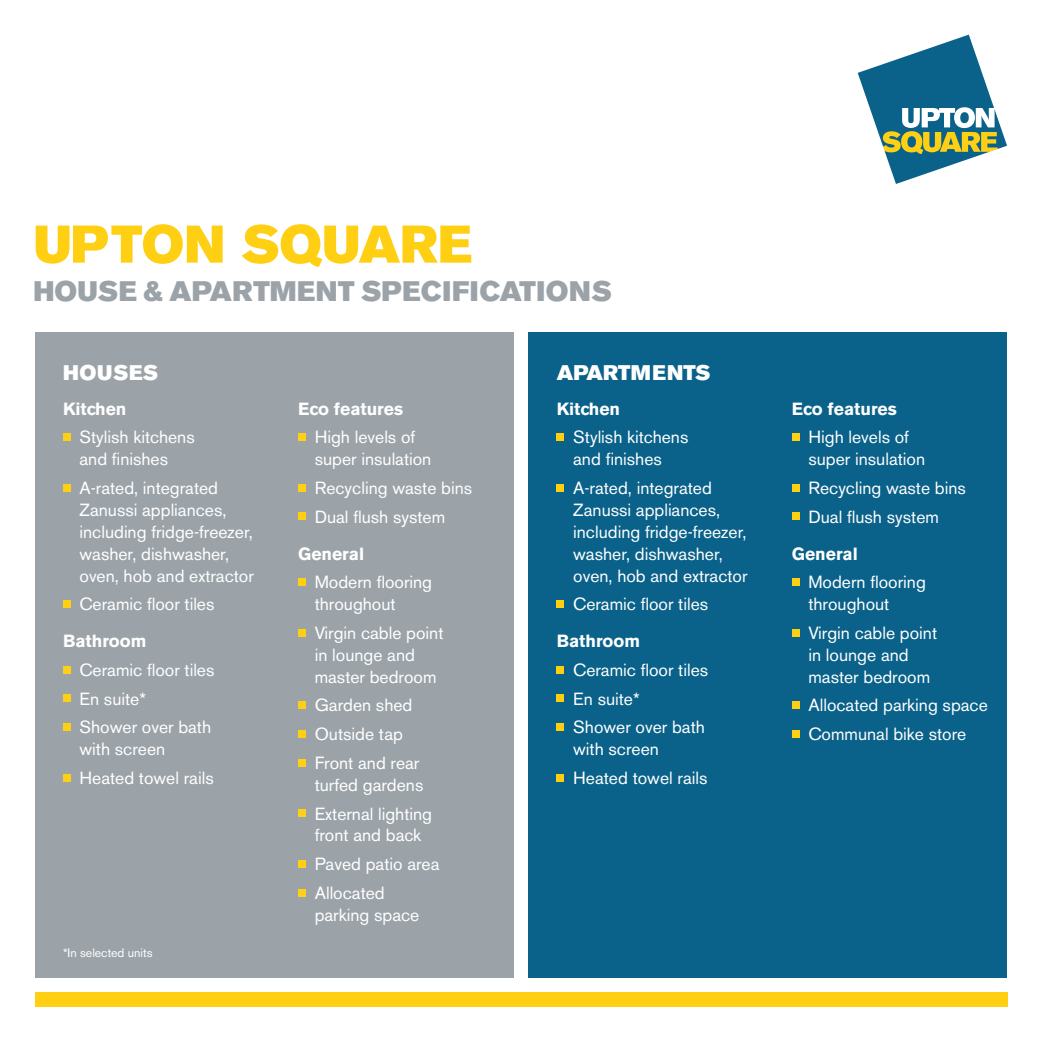
<style>
.page{position:relative;width:1042px;height:1042px;background:#fff}
.page>*{position:absolute;margin:0;border:0;box-sizing:border-box;transform-origin:0 0}
.t1{font:52.5px "Akzidenz Grotesk BE Super";color:#ffcf14}
.t2{font:28px "Akzidenz Grotesk BE Super";letter-spacing:.015em;color:#9ba3a9}
.t3{font:21px "Akzidenz Grotesk BE Super";letter-spacing:.015em;color:#fff}
.t4{font:17.5px/21.9px "Akzidenz Grotesk BE";color:#fff}
.t5{font:700 17.5px "Akzidenz Grotesk BE";color:#fff}
.t6{font:12.25px "Akzidenz Grotesk BE";color:#fff}
</style>
<div class="page">
<svg style="left:857px;top:35px;width:150px;height:149px"></svg>
<div style="left:528px;top:332px;width:479px;height:645px;background:#0a628a"></div>
<div style="left:35px;top:332px;width:478px;height:645px;background:#9ba3a9"></div>
<div style="left:63px;top:433px;width:7px;height:8px;background:#ffcf14"></div>
<div style="left:63px;top:484px;width:7px;height:7px;background:#ffcf14"></div>
<div style="left:63px;top:600px;width:7px;height:8px;background:#ffcf14"></div>
<div style="left:63px;top:666px;width:7px;height:7px;background:#ffcf14"></div>
<div style="left:63px;top:694px;width:7px;height:8px;background:#ffcf14"></div>
<div style="left:63px;top:723px;width:7px;height:8px;background:#ffcf14"></div>
<div style="left:63px;top:774px;width:7px;height:7px;background:#ffcf14"></div>
<div style="left:298px;top:433px;width:8px;height:8px;background:#ffcf14"></div>
<div style="left:298px;top:484px;width:8px;height:7px;background:#ffcf14"></div>
<div style="left:298px;top:513px;width:8px;height:7px;background:#ffcf14"></div>
<div style="left:298px;top:578px;width:8px;height:8px;background:#ffcf14"></div>
<div style="left:298px;top:629px;width:8px;height:7px;background:#ffcf14"></div>
<div style="left:298px;top:701px;width:8px;height:8px;background:#ffcf14"></div>
<div style="left:298px;top:730px;width:8px;height:7px;background:#ffcf14"></div>
<div style="left:298px;top:759px;width:8px;height:7px;background:#ffcf14"></div>
<div style="left:298px;top:809px;width:8px;height:8px;background:#ffcf14"></div>
<div style="left:298px;top:860px;width:8px;height:7px;background:#ffcf14"></div>
<div style="left:298px;top:889px;width:8px;height:7px;background:#ffcf14"></div>
<div style="left:557px;top:433px;width:7px;height:8px;background:#ffcf14"></div>
<div style="left:557px;top:484px;width:7px;height:7px;background:#ffcf14"></div>
<div style="left:557px;top:600px;width:7px;height:8px;background:#ffcf14"></div>
<div style="left:557px;top:666px;width:7px;height:7px;background:#ffcf14"></div>
<div style="left:557px;top:694px;width:7px;height:8px;background:#ffcf14"></div>
<div style="left:557px;top:723px;width:7px;height:8px;background:#ffcf14"></div>
<div style="left:557px;top:774px;width:7px;height:7px;background:#ffcf14"></div>
<div style="left:792px;top:433px;width:7px;height:8px;background:#ffcf14"></div>
<div style="left:792px;top:484px;width:7px;height:7px;background:#ffcf14"></div>
<div style="left:792px;top:513px;width:7px;height:7px;background:#ffcf14"></div>
<div style="left:792px;top:578px;width:7px;height:8px;background:#ffcf14"></div>
<div style="left:792px;top:629px;width:7px;height:7px;background:#ffcf14"></div>
<div style="left:792px;top:701px;width:7px;height:8px;background:#ffcf14"></div>
<div style="left:792px;top:730px;width:7px;height:7px;background:#ffcf14"></div>
<div style="left:35px;top:992px;width:972px;height:15px;background:#ffcf14"></div>
<h1 class="t1" style="left:33px;top:214px;width:440px">UPTON SQUARE</h1>
<h2 class="t2" style="left:33px;top:275px;width:580px">HOUSE &amp; APARTMENT SPECIFICATIONS</h2>
<p class="t3" style="left:63px;top:361px;width:97px">HOUSES</p>
<p class="t5" style="left:63px;top:398px;width:65px">Kitchen</p>
<p class="t4" style="left:80px;top:426px;width:117px">Stylish kitchens and finishes</p>
<p class="t4" style="left:80px;top:477px;width:176px">A-rated, integrated<br>Zanussi appliances, including fridge-freezer, washer, dishwasher, oven, hob and extractor</p>
<p class="t4" style="left:80px;top:593px;width:136px">Ceramic floor tiles</p>
<p class="t5" style="left:63px;top:631px;width:85px">Bathroom</p>
<p class="t4" style="left:80px;top:655px;width:136px;line-height:28.7px">Ceramic floor tiles<br>En suite*<br>Shower over bath</p>
<p class="t4" style="left:80px;top:735px;width:136px;line-height:28.7px">with screen<br>Heated towel rails</p>
<p class="t6" style="left:63px;top:945px;width:91px">*In selected units</p>
<p class="t5" style="left:298px;top:398px;width:106px">Eco features</p>
<p class="t4" style="left:315px;top:426px;width:118px">High levels of super insulation</p>
<p class="t4" style="left:315px;top:474px;width:159px;line-height:28.7px">Recycling waste bins<br>Dual flush system</p>
<p class="t5" style="left:298px;top:543px;width:67px">General</p>
<p class="t4" style="left:315px;top:571px;width:119px">Modern flooring throughout</p>
<p class="t4" style="left:315px;top:622px;width:130px">Virgin cable point in lounge and master bedroom</p>
<p class="t4" style="left:315px;top:691px;width:106px;line-height:28.7px">Garden shed<br>Outside tap<br>Front and rear</p>
<p class="t4" style="left:315px;top:770px;width:119px;line-height:28.7px">turfed gardens<br>External lighting</p>
<p class="t4" style="left:315px;top:821px;width:126px;line-height:28.7px">front and back<br>Paved patio area<br>Allocated</p>
<p class="t4" style="left:315px;top:904px;width:106px">parking space</p>
<p class="t3" style="left:557px;top:361px;width:155px">APARTMENTS</p>
<p class="t5" style="left:557px;top:398px;width:65px">Kitchen</p>
<p class="t4" style="left:573px;top:426px;width:117px">Stylish kitchens and finishes</p>
<p class="t4" style="left:573px;top:477px;width:176px">A-rated, integrated<br>Zanussi appliances, including fridge-freezer, washer, dishwasher, oven, hob and extractor</p>
<p class="t4" style="left:573px;top:593px;width:136px">Ceramic floor tiles</p>
<p class="t5" style="left:557px;top:631px;width:85px">Bathroom</p>
<p class="t4" style="left:573px;top:655px;width:136px;line-height:28.7px">Ceramic floor tiles<br>En suite*<br>Shower over bath</p>
<p class="t4" style="left:573px;top:735px;width:136px;line-height:28.7px">with screen<br>Heated towel rails</p>
<p class="t5" style="left:792px;top:398px;width:106px">Eco features</p>
<p class="t4" style="left:808px;top:426px;width:118px">High levels of super insulation</p>
<p class="t4" style="left:808px;top:474px;width:159px;line-height:28.7px">Recycling waste bins<br>Dual flush system</p>
<p class="t5" style="left:792px;top:543px;width:67px">General</p>
<p class="t4" style="left:808px;top:571px;width:119px">Modern flooring throughout</p>
<p class="t4" style="left:808px;top:622px;width:130px">Virgin cable point in lounge and master bedroom</p>
<p class="t4" style="left:808px;top:691px;width:181px;line-height:28.7px">Allocated parking space<br>Communal bike store</p>
</div>
